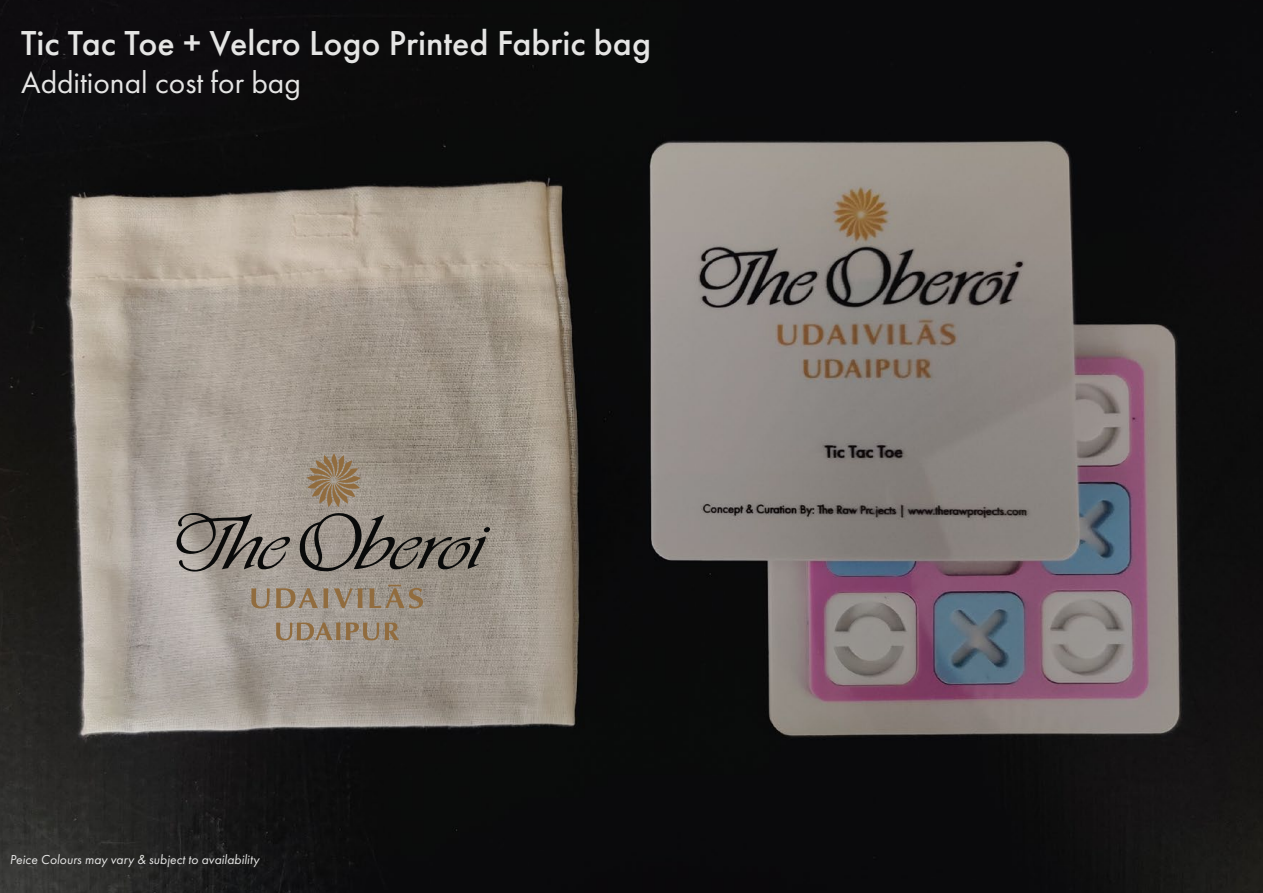
<style>
.page{position:relative;width:1263px;height:893px;background:#fff}
.page>*{position:absolute;margin:0;border:0;box-sizing:border-box;transform-origin:0 0}
.t1{font:500 36px "Futura PT";color:#e5e5e4}
.t2{font:31.5px "Futura PT";color:#e5e5e4}
.t3{font:italic 13.5px "Futura PT";color:#e5e5e4}
</style>
<div class="page">
<img style="left:0;top:0;width:1263px;height:893px">
<svg style="left:385px;top:623px;width:14px;height:17px"></svg>
<svg style="left:251px;top:588px;width:19px;height:20px"></svg>
<svg style="left:334px;top:588px;width:29px;height:20px"></svg>
<svg style="left:276px;top:588px;width:52px;height:20px"></svg>
<svg style="left:276px;top:622px;width:103px;height:19px;background:#9d8c77"></svg>
<svg style="left:369px;top:585px;width:55px;height:24px"></svg>
<svg style="left:299px;top:453px;width:191px;height:118px;background:#8a8176"></svg>
<svg style="left:176px;top:512px;width:114px;height:60px;background:#827c75"></svg>
<h1 class="t1" style="left:21px;top:21px;width:631px">Tic Tac Toe + Velcro Logo Printed Fabric bag</h1>
<h2 class="t2" style="left:21px;top:63px;width:281px">Additional cost for bag</h2>
<p class="t3" style="left:10px;top:852px;width:251px">Peice Colours may vary &amp; subject to availability</p>
</div>
